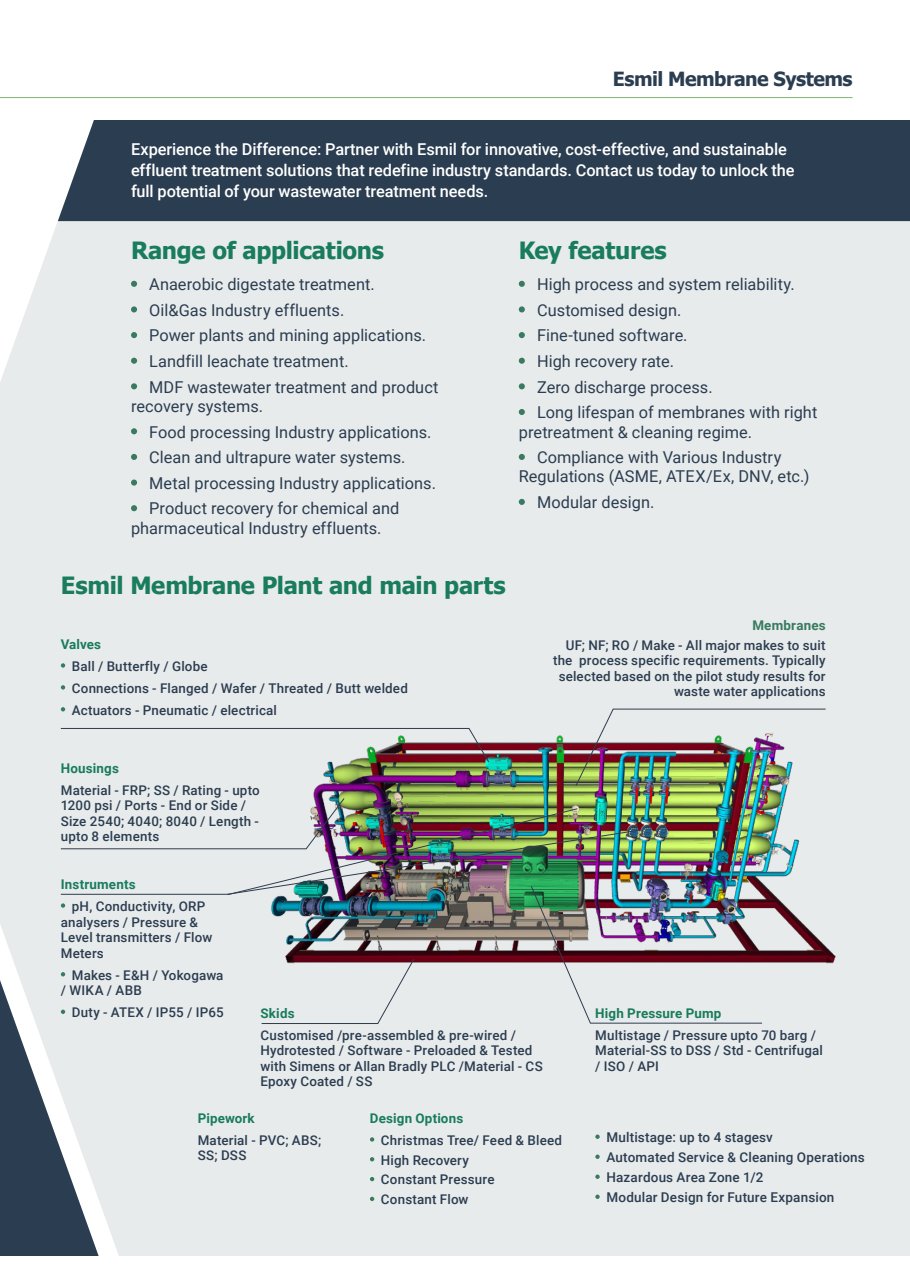
<style>
.page{position:relative;width:910px;height:1280px;background:#fff}
.page>*{position:absolute;margin:0;border:0;box-sizing:border-box;transform-origin:0 0}
.t1{font:700 23.7px "Tahoma";letter-spacing:-.01em;color:#197c5c}
.t2{font:700 19.5px "Tahoma";letter-spacing:-.025em;color:#2b3d50}
.t3{font:16.35px/25.7px "Roboto";color:#2b3d50}
.t4{font:500 16.35px/20.9px "Roboto";letter-spacing:-.005em;color:#fff}
.t5{font:500 13.5px/20px "Roboto";letter-spacing:.01em;color:#2b3d50}
.t6{font:500 13.35px/15.6px "Roboto";letter-spacing:.015em;color:#2b3d50}
.t7{font:700 13.35px "Roboto";letter-spacing:.01em;color:#197c5c}
.t8{font:700 13.35px "Roboto";letter-spacing:.015em;color:#387b5f}
</style>
<div class="page">
<div style="left:0;top:98px;width:910px;height:1158px;background:#e8ebec"></div>
<div style="left:58px;top:120px;width:852px;height:101px;background:#2b3d50"></div>
<svg style="left:131px;top:281px;width:6px;height:6px"></svg>
<svg style="left:131px;top:306px;width:6px;height:6px"></svg>
<svg style="left:131px;top:332px;width:6px;height:6px"></svg>
<svg style="left:131px;top:358px;width:6px;height:6px"></svg>
<svg style="left:131px;top:383px;width:6px;height:6px"></svg>
<svg style="left:131px;top:428px;width:6px;height:6px"></svg>
<svg style="left:131px;top:454px;width:6px;height:6px"></svg>
<div style="left:131px;top:479px;width:6px;height:7px;background:#387b5f;border-radius:50%"></div>
<svg style="left:131px;top:505px;width:6px;height:6px"></svg>
<svg style="left:370px;top:1137px;width:4px;height:5px"></svg>
<svg style="left:370px;top:1157px;width:4px;height:4px"></svg>
<svg style="left:370px;top:1177px;width:4px;height:4px"></svg>
<svg style="left:370px;top:1197px;width:4px;height:4px"></svg>
<svg style="left:519px;top:281px;width:6px;height:6px"></svg>
<svg style="left:519px;top:306px;width:6px;height:6px"></svg>
<svg style="left:519px;top:332px;width:6px;height:6px"></svg>
<svg style="left:519px;top:358px;width:6px;height:6px"></svg>
<svg style="left:519px;top:383px;width:6px;height:6px"></svg>
<svg style="left:519px;top:409px;width:6px;height:6px"></svg>
<svg style="left:519px;top:454px;width:6px;height:6px"></svg>
<svg style="left:519px;top:499px;width:6px;height:6px"></svg>
<svg style="left:595px;top:1134px;width:5px;height:5px"></svg>
<svg style="left:595px;top:1154px;width:5px;height:5px"></svg>
<svg style="left:595px;top:1174px;width:5px;height:5px"></svg>
<svg style="left:595px;top:1194px;width:5px;height:5px"></svg>
<svg style="left:61px;top:663px;width:4px;height:5px"></svg>
<svg style="left:61px;top:685px;width:4px;height:4px"></svg>
<svg style="left:61px;top:707px;width:4px;height:4px"></svg>
<img style="left:246px;top:682px;width:606px;height:333px">
<svg style="left:60px;top:728px;width:430px;height:35px"></svg>
<img style="left:575px;top:708px;width:251px;height:78px">
<img style="left:60px;top:797px;width:703px;height:227px">
<div style="left:1px;top:0;width:909px;height:120px;background:#fff"></div>
<hr style="left:0;top:97px;width:853px;height:1px;background:#7db673">
<h2 class="t2" style="left:613px;top:66px;width:241px">Esmil Membrane Systems</h2>
<p class="t4" style="left:131px;top:139px;width:665px">Experience the Difference: Partner with Esmil for innovative, cost-effective, and sustainable effluent treatment solutions that redefine industry standards. Contact us today to unlock the full potential of your wastewater treatment needs.</p>
<h1 class="t1" style="left:131px;top:234px;width:255px">Range of applications</h1>
<h1 class="t1" style="left:519px;top:234px;width:150px">Key features</h1>
<p class="t3" style="left:149px;top:271px;width:291px">Anaerobic digestate treatment.<br>Oil&amp;Gas Industry effluents.<br>Power plants and mining applications.<br>Landfill leachate treatment.<br>MDF wastewater treatment and product</p>
<p class="t3" style="left:149px;top:393px;width:288px;text-indent:-18px">recovery systems.<br>Food processing Industry applications.<br>Clean and ultrapure water systems.<br>Metal processing Industry applications.<br>Product recovery for chemical and</p>
<p class="t3" style="left:131px;top:514px;width:252px">pharmaceutical Industry effluents.</p>
<p class="t3" style="left:537px;top:271px;width:282px">High process and system reliability.<br>Customised design.<br>Fine-tuned software.<br>High recovery rate.<br>Zero discharge process.<br>Long lifespan of membranes with right</p>
<p class="t3" style="left:537px;top:418px;width:246px;text-indent:-18px">pretreatment &amp; cleaning regime.<br>Compliance with Various Industry</p>
<p class="t3" style="left:537px;top:463px;width:274px;text-indent:-18px">Regulations (ASME, ATEX/Ex, DNV, etc.)<br>Modular design.</p>
<h1 class="t1" style="left:61px;top:568px;width:447px">Esmil Membrane Plant and main parts</h1>
<p class="t7" style="left:61px;top:635px;width:42px">Valves</p>
<p class="t6" style="left:72px;top:655px;width:338px;line-height:21.9px">Ball / Butterfly / Globe<br>Connections - Flanged / Wafer / Threated / Butt welded<br>Actuators - Pneumatic / electrical</p>
<p class="t8" style="left:752px;top:616px;width:75px">Membranes</p>
<p class="t6" style="left:553px;top:636px;width:274px;text-align:right">UF; NF; RO / Make - All major makes to suit the process specific requirements. Typically selected based on the pilot study results for waste water applications</p>
<p class="t7" style="left:61px;top:758px;width:60px">Housings</p>
<p class="t6" style="left:61px;top:781px;width:200px">Material - FRP; SS / Rating - upto<br>1200 psi / Ports - End or Side /<br>Size 2540; 4040; 8040 / Length - upto 8 elements</p>
<p class="t7" style="left:61px;top:875px;width:76px">Instruments</p>
<p class="t6" style="left:61px;top:898px;width:153px;text-indent:11px">pH, Conductivity, ORP analysers / Pressure &amp;<br>Level transmitters / Flow<br>Meters</p>
<p class="t6" style="left:61px;top:967px;width:164px;text-indent:11px">Makes - E&amp;H / Yokogawa / WIKA / ABB</p>
<p class="t6" style="left:72px;top:1004px;width:153px">Duty - ATEX / IP55 / IP65</p>
<p class="t7" style="left:260px;top:1003px;width:36px">Skids</p>
<p class="t6" style="left:260px;top:1026px;width:284px">Customised /pre-assembled &amp; pre-wired / Hydrotested / Software - Preloaded &amp; Tested with Simens or Allan Bradly PLC /Material - CS Epoxy Coated / SS</p>
<p class="t7" style="left:198px;top:1109px;width:59px">Pipework</p>
<p class="t6" style="left:198px;top:1132px;width:125px">Material - PVC; ABS;<br>SS; DSS</p>
<p class="t7" style="left:370px;top:1109px;width:95px">Design Options</p>
<p class="t6" style="left:381px;top:1130px;width:183px;line-height:19.8px">Christmas Tree/ Feed &amp; Bleed<br>High Recovery<br>Constant Pressure<br>Constant Flow</p>
<p class="t7" style="left:595px;top:1003px;width:128px">High Pressure Pump</p>
<p class="t6" style="left:595px;top:1026px;width:229px">Multistage / Pressure upto 70 barg /<br>Material-SS to DSS / Std - Centrifugal / ISO / API</p>
<p class="t5" style="left:606px;top:1127px;width:260px">Multistage: up to 4 stagesv<br>Automated Service &amp; Cleaning Operations<br>Hazardous Area Zone 1/2<br>Modular Design for Future Expansion</p>
</div>
